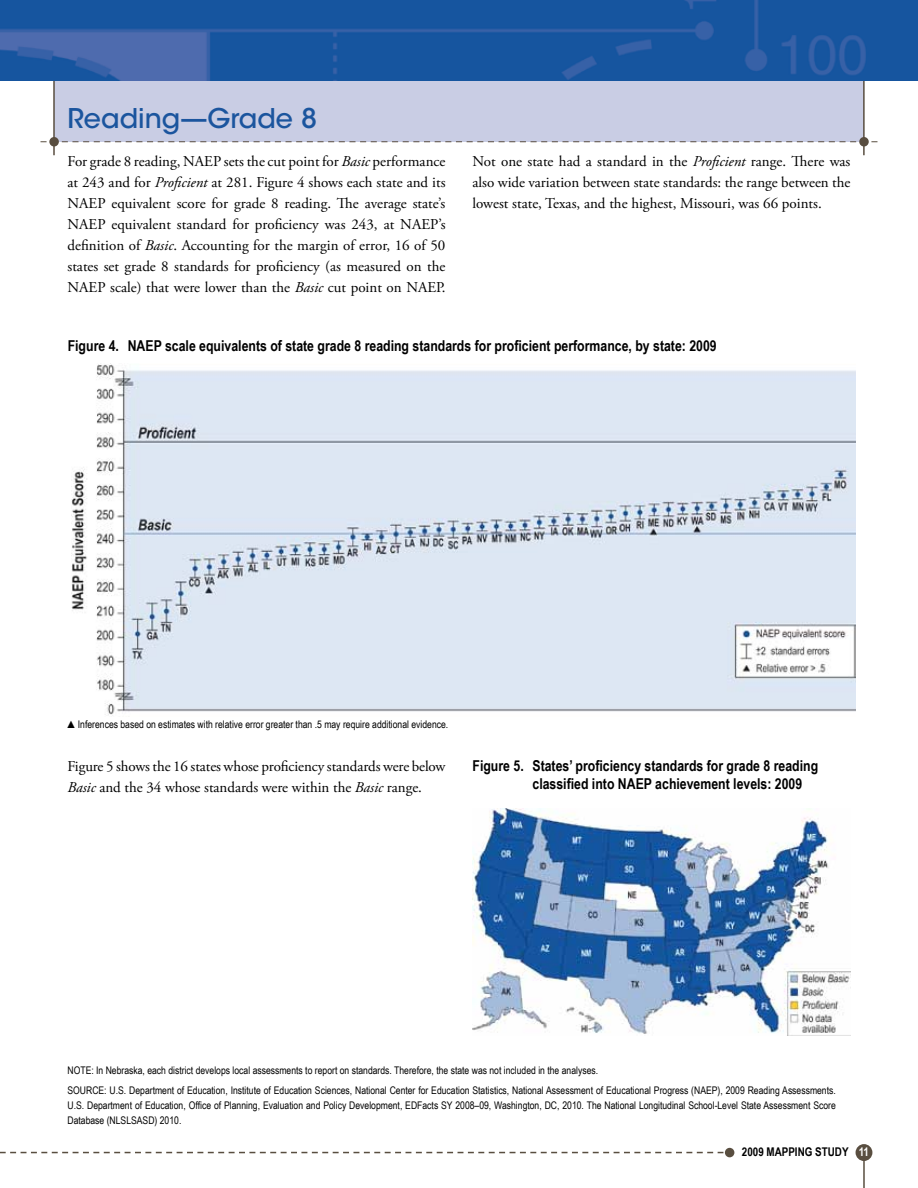
<style>
.page{position:relative;width:918px;height:1188px;background:#fff}
.page>*{position:absolute;margin:0;border:0;box-sizing:border-box;transform-origin:0 0}
.t1{font:500 27px "ITC Avant Garde Std";color:#1b559e}
.body{font:15px/21px "Adobe Garamond Pro";letter-spacing:-.005em;color:#000;text-align:justify}
.fig_head{font:700 15px/18px "Arial Narrow";color:#000}
.t2{font:700 12px "Arial Narrow";color:#000}
.table_source{font:10.5px/15px "Arial Narrow";color:#000;text-align:justify}
.s1{font-style:italic}
.s2{color:#fff}
</style>
<div class="page">
<div style="left:856px;top:1144px;width:16px;height:17px;background:#594e40;border-radius:50%"></div>
<hr style="left:863px;top:1159px;width:2px;height:29px;background:#594e40">
<div style="left:725px;top:1148px;width:9px;height:9px;background:#594e40;border-radius:50%"></div>
<img style="left:741px;top:0;width:177px;height:81px">
<svg style="left:0;top:1152px;width:723px;height:1px"></svg>
<div style="left:54px;top:81px;width:810px;height:61px;background:#c9cde4"></div>
<hr style="left:53px;top:81px;width:2px;height:74px;background:#594e40">
<hr style="left:863px;top:81px;width:2px;height:74px;background:#594e40">
<svg style="left:40px;top:141px;width:838px;height:1px"></svg>
<div style="left:49px;top:137px;width:10px;height:10px;background:#594e40;border-radius:50%"></div>
<div style="left:859px;top:137px;width:10px;height:10px;background:#594e40;border-radius:50%"></div>
<img style="left:71px;top:364px;width:784px;height:352px">
<img style="left:473px;top:808px;width:377px;height:228px">
<img style="left:0;top:0;width:741px;height:81px">
<h2 class="t1" style="left:68px;top:101px;width:251px">Reading—Grade 8</h2>
<p class="body" style="left:67px;top:151px;width:380px">For grade 8 reading, NAEP sets the cut point for <span class="s1">Basic</span> performance at 243 and for <span class="s1">Proficient</span> at 281. Figure 4 shows each state and its NAEP equivalent score for grade 8 reading. The average state’s NAEP equivalent standard for proficiency was 243, at NAEP’s definition of <span class="s1">Basic</span>. Accounting for the margin of error, 16 of 50 states set grade 8 standards for proficiency (as measured on the NAEP scale) that were lower than the <span class="s1">Basic</span> cut point on NAEP.</p>
<p class="body" style="left:472px;top:151px;width:380px">Not one state had a standard in the <span class="s1">Proficient</span> range. There was also wide variation between state standards: the range between the lowest state, Texas, and the highest, Missouri, was 66 points.</p>
<p class="fig_head" style="left:68px;top:336px;width:651px">Figure 4. NAEP scale equivalents of state grade 8 reading standards for proficient performance, by state: 2009</p>
<p class="table_source" style="left:68px;top:716px;width:382px">▲Inferences based on estimates with relative error greater than .5 may require additional evidence.</p>
<p class="body" style="left:68px;top:757px;width:380px">Figure 5 shows the 16 states whose proficiency standards were below<br><span class="s1">Basic</span> and the 34 whose standards were within the <span class="s1">Basic</span> range.</p>
<p class="fig_head" style="left:532px;top:756px;width:287px;text-indent:-60px">Figure 5. States’ proficiency standards for grade 8 reading classified into NAEP achievement levels: 2009</p>
<p class="table_source" style="left:67px;top:1062px;width:532px">NOTE: In Nebraska, each district develops local assessments to report on standards. Therefore, the state was not included in the analyses.</p>
<p class="table_source" style="left:67px;top:1083px;width:770px">SOURCE: U.S. Department of Education, Institute of Education Sciences, National Center for Education Statistics, National Assessment of Educational Progress (NAEP), 2009 Reading Assessments.<br>U.S. Department of Education, Office of Planning, Evaluation and Policy Development, EDFacts SY 2008–09, Washington, DC, 2010. The National Longitudinal School-Level State Assessment Score Database (NLSLSASD) 2010.</p>
<p class="t2" style="left:742px;top:1143px;width:129px">2009 MAPPING STUDY <span class="s2">11</span></p>
</div>
